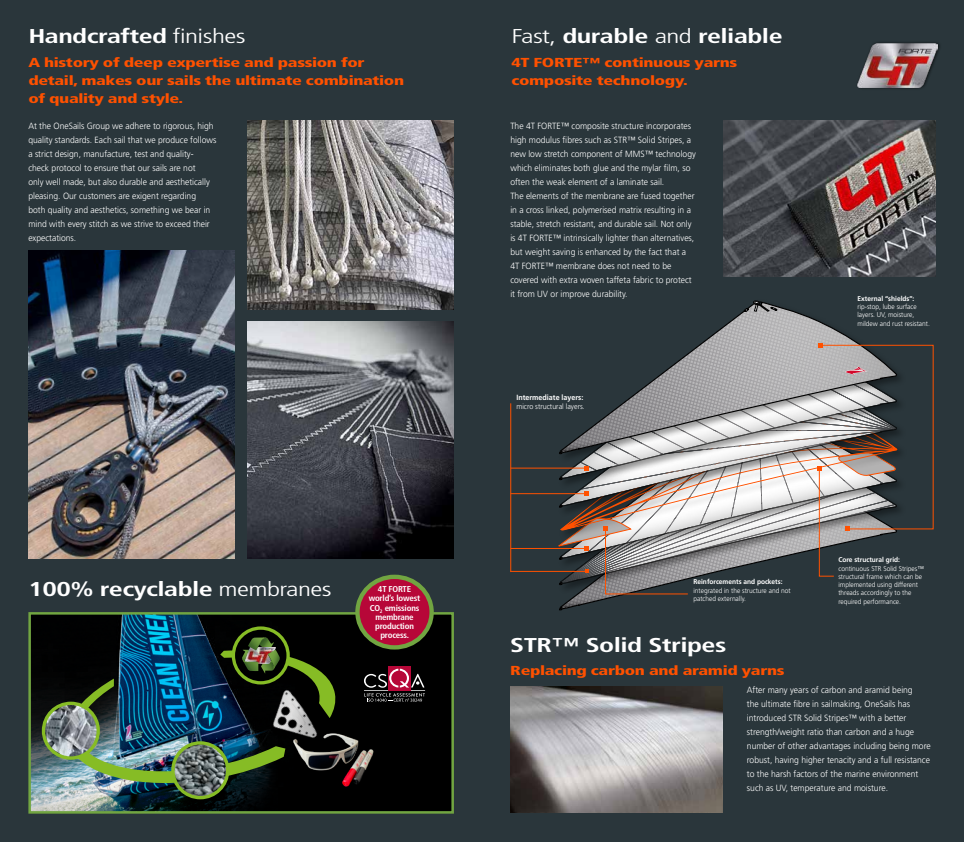
<style>
.page{position:relative;width:964px;height:842px;background:#fff}
.page>*{position:absolute;margin:0;border:0;box-sizing:border-box;transform-origin:0 0}
.t1{font:700 condensed 20px "Frutiger LT Std";letter-spacing:-.02em;color:#fff;scale:1.4 1}
.t2{font:900 condensed 13px/18px "Frutiger LT Std";letter-spacing:-.02em;color:#ff5100;scale:1.4 1}
.t3{font:300 9px/14px "Frutiger LT Std";color:#fff;scale:.95 1}
.t4{font:700 condensed 8.5px/9.3px "Frutiger LT Std";letter-spacing:-.02em;color:#fff;text-align:center;scale:1.05 1}
.t5{font:300 7.5px "Frutiger LT Std";color:#fff;scale:.95 1}
.t6{font:700 7.5px "Frutiger LT Std";color:#fff;scale:.95 1}
.t7{font:300 6.9px/8.3px "Frutiger LT Std";color:#fff;scale:.95 1}
.t8{font:700 6.9px "Frutiger LT Std";color:#fff;scale:.95 1}
.s1{font-weight:300}
</style>
<div class="page">
<div style="left:473px;top:0;width:491px;height:842px;background:#2a363b"></div>
<img style="left:723px;top:121px;width:213px;height:156px">
<div style="left:856px;top:41px;width:85px;height:50px;background:#000;opacity:.75"></div>
<img style="left:857px;top:44px;width:80px;height:44px">
<hr style="left:510px;top:468px;width:77px;height:1px;background:#ff5100">
<hr style="left:510px;top:493px;width:77px;height:1px;background:#ff5100">
<hr style="left:510px;top:548px;width:77px;height:1px;background:#ff5100">
<hr style="left:510px;top:571px;width:77px;height:1px;background:#ff5100">
<hr style="left:510px;top:403px;width:1px;height:169px;background:#ff5100">
<svg style="left:557px;top:301px;width:377px;height:309px"></svg>
<img style="left:510px;top:686px;width:213px;height:126px">
<div style="left:0;top:0;width:490px;height:842px;background:#2a363b"></div>
<img style="left:248px;top:322px;width:206px;height:236px">
<img style="left:248px;top:121px;width:206px;height:188px">
<img style="left:28px;top:251px;width:206px;height:307px">
<div style="left:30px;top:613px;width:423px;height:199px;background:#000"></div>
<img style="left:32px;top:619px;width:364px;height:191px">
<svg style="left:121px;top:616px;width:313px;height:3px"></svg>
<div style="left:28px;top:612px;width:426px;height:202px;border:3px solid #71a541"></div>
<div style="left:357px;top:577px;width:75px;height:70px;background:#b70738;border-radius:50%"></div>
<div style="left:355px;top:575px;width:79px;height:74px;border:4px solid #71a541;border-radius:50%"></div>
<div style="left:388px;top:666px;width:22px;height:25px;background:#b70738"></div>
<svg style="left:364px;top:669px;width:61px;height:33px"></svg>
<svg style="left:233px;top:628px;width:55px;height:55px"></svg>
<div style="left:232px;top:626px;width:58px;height:58px;border:3px solid #86bc25;border-radius:50%"></div>
<img style="left:64px;top:637px;width:272px;height:155px">
<img style="left:173px;top:743px;width:55px;height:55px;border-radius:27px">
<div style="left:171px;top:741px;width:58px;height:58px;border:3px solid #86bc25;border-radius:50%"></div>
<img style="left:44px;top:703px;width:54px;height:55px">
<div style="left:42px;top:702px;width:58px;height:58px;border:3px solid #86bc25;border-radius:50%"></div>
<img style="left:258px;top:685px;width:67px;height:70px">
<img style="left:272px;top:729px;width:108px;height:64px">
<h1 class="t1" style="left:28px;top:25px;width:157px">Handcrafted <span class="s1">finishes</span></h1>
<h2 class="t2" style="left:28px;top:53px;width:270px">A history of deep expertise and passion for detail, makes our sails the ultimate combination of quality and style.</h2>
<p class="t3" style="left:28px;top:119px;width:199px">At the OneSails Group we adhere to rigorous, high quality standards. Each sail that we produce follows a strict design, manufacture, test and quality&shy;check protocol to ensure that our sails are not<br>only well made, but also durable and aesthetically pleasing. Our customers are exigent regarding<br>both quality and aesthetics, something we bear in mind with every stitch as we strive to exceed their expectations.</p>
<h1 class="t1" style="left:28px;top:577px;width:218px">100% recyclable <span class="s1">membranes</span></h1>
<p class="t4" style="left:369px;top:584px;width:51px">4T FORTE world’s lowest<br>CO<sub>2</sub> emissions membrane production process.</p>
<h1 class="t1" style="left:511px;top:25px;width:195px"><span class="s1">Fast,</span> durable <span class="s1">and</span> reliable</h1>
<h2 class="t2" style="left:511px;top:53px;width:163px">4T FORTE™ continuous yarns composite technology.</h2>
<p class="t3" style="left:510px;top:119px;width:197px">The 4T FORTE™ composite structure incorporates high modulus fibres such as STR™ Solid Stripes, a new low stretch component of MMS™ technology which eliminates both glue and the mylar film, so often the weak element of a laminate sail.<br>The elements of the membrane are fused together in a cross linked, polymerised matrix resulting in a stable, stretch resistant, and durable sail. Not only is 4T FORTE™ intrinsically lighter than alternatives, but weight saving is enhanced by the fact that a 4T FORTE™ membrane does not need to be covered with extra woven taffeta fabric to protect it from UV or improve durability.</p>
<p class="t6" style="left:516px;top:393px;width:72px">Intermediate layers:</p>
<p class="t5" style="left:516px;top:402px;width:73px">micro structural layers.</p>
<p class="t8" style="left:857px;top:294px;width:61px">External “shields”:</p>
<p class="t7" style="left:857px;top:303px;width:78px">rip-stop, lube surface layers. UV, moisture, mildew and rust resistant.</p>
<p class="t8" style="left:693px;top:578px;width:95px">Reinforcements and pockets:</p>
<p class="t7" style="left:693px;top:586px;width:104px">integrated in the structure and not patched externally.</p>
<h1 class="t1" style="left:510px;top:633px;width:156px">STR™ Solid Stripes</h1>
<h2 class="t2" style="left:510px;top:662px;width:197px">Replacing carbon and aramid yarns</h2>
<p class="t8" style="left:838px;top:556px;width:66px">Core structural grid:</p>
<p class="t7" style="left:838px;top:564px;width:92px">continuous STR Solid Stripes™ structural frame which can be implemented using different threads accordingly to the required performance.</p>
<p class="t3" style="left:747px;top:683px;width:195px">After many years of carbon and aramid being<br>the ultimate fibre in sailmaking, OneSails has introduced STR Solid Stripes™ with a better strength/weight ratio than carbon and a huge number of other advantages including being more robust, having higher tenacity and a full resistance to the harsh factors of the marine environment such as UV, temperature and moisture.</p>
</div>
